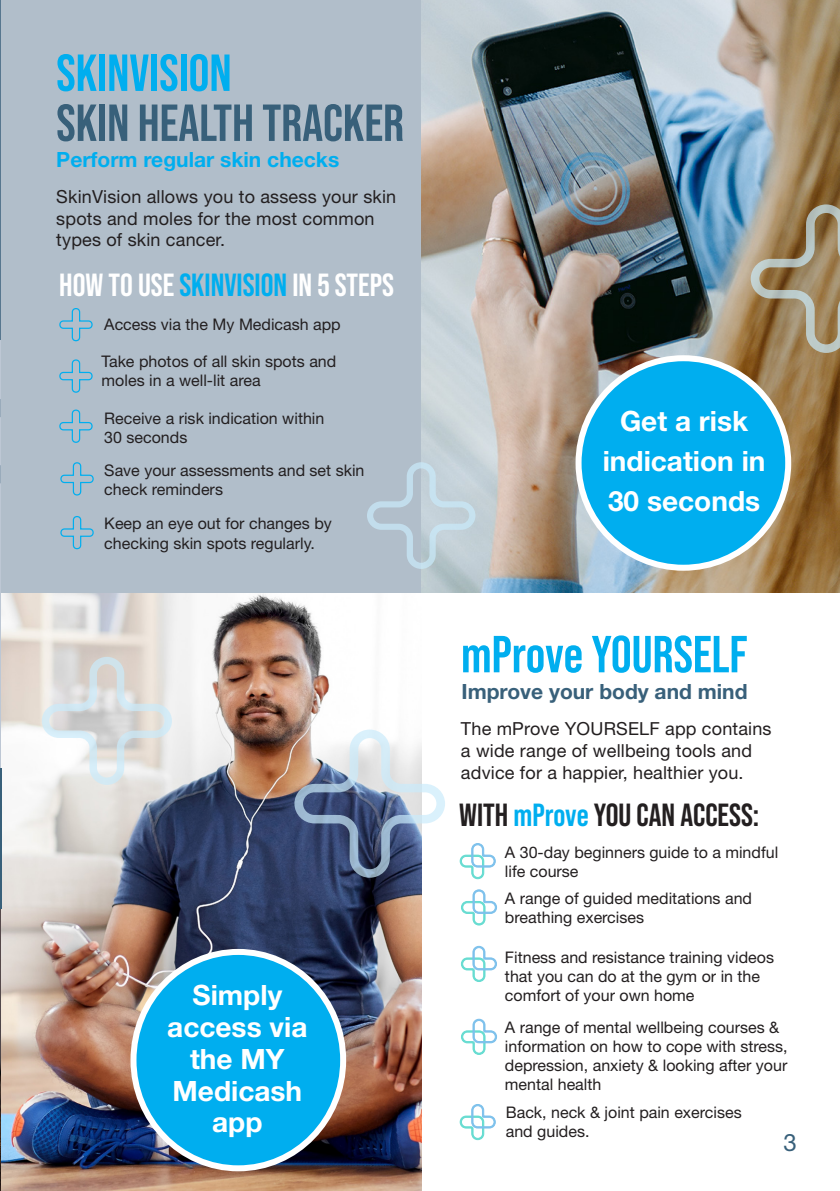
<style>
.page{position:relative;width:840px;height:1191px;background:#fff}
.page>*{position:absolute;margin:0;border:0;box-sizing:border-box;transform-origin:0 0}
.t1{font:700 52px "Bebas Neue Pro";color:#00aeef}
.t2{font:700 52px "Bebas Neue Pro";color:#38607a}
.t3{font:700 32px "Bebas Neue Pro";color:#fff}
.t4{font:700 32px "Bebas Neue Pro";color:#231f20}
.t5{font:700 28.2px "Bebas Neue Pro";color:#00aeef}
.t6{font:700 28px/31.6px "Helvetica Neue LT Std";color:#fff;text-align:center}
.t7{font:24px "Helvetica Neue LT Std";color:#38607a}
.t8{font:700 21px "Helvetica Neue LT Std";color:#00aeef}
.t9{font:700 21px "Helvetica Neue LT Std";color:#38607a}
.t10{font:18px/21.6px "Helvetica Neue LT Std";letter-spacing:.01em;color:#231f20}
.t11{font:16px/19.2px "Helvetica Neue LT Std";color:#231f20}
.s1{color:#00aeef}
.s2{color:#fff}
.s3{font-size:30px;color:#fff}
</style>
<div class="page">
<hr style="left:0;top:293px;width:1px;height:487px;background:#bdc7d4">
<img style="left:0;top:909px;width:1px;height:282px">
<hr style="left:0;top:0;width:1px;height:340px;background:#57778f">
<img style="left:1px;top:593px;width:420px;height:598px">
<div style="left:133px;top:952px;width:210px;height:216px;background:#00aeef;border-radius:50%"></div>
<div style="left:130px;top:949px;width:216px;height:222px;border:6px solid #fff;border-radius:50%"></div>
<svg style="left:294px;top:729px;width:151px;height:148px"></svg>
<hr style="left:0;top:769px;width:1px;height:140px;background:#38607a">
<img style="left:421px;top:0;width:418px;height:592px">
<div style="left:1px;top:0;width:420px;height:592px;background:#b1beca"></div>
<svg style="left:0;top:308px;width:94px;height:291px"></svg>
<div style="left:578px;top:358px;width:209px;height:210px;background:#00aeef;border-radius:50%"></div>
<div style="left:575px;top:355px;width:215px;height:216px;border:6px solid #fff;border-radius:50%"></div>
<svg style="left:750px;top:204px;width:89px;height:149px;background:#9f8b69"></svg>
<svg style="left:42px;top:657px;width:130px;height:128px"></svg>
<svg style="left:461px;top:1018px;width:36px;height:37px"></svg>
<svg style="left:459px;top:843px;width:36px;height:36px"></svg>
<svg style="left:461px;top:946px;width:36px;height:36px"></svg>
<svg style="left:461px;top:889px;width:36px;height:36px"></svg>
<svg style="left:459px;top:1104px;width:36px;height:36px"></svg>
<svg style="left:367px;top:462px;width:108px;height:107px"></svg>
<p class="t1" style="left:56px;top:43px;width:177px">SKINVISION</p>
<p class="t2" style="left:56px;top:93px;width:349px">SKIN HEALTH TRACKER</p>
<p class="t8" style="left:56px;top:146px;width:284px">Perform regular skin checks</p>
<p class="t5" style="left:55px;top:147px;width:256px">Perform regular skin checks.</p>
<p class="t10" style="left:56px;top:185px;width:341px">SkinVision allows you to assess your skin spots and moles for the most common types of skin cancer.</p>
<p class="t3" style="left:59px;top:266px;width:336px">HOW TO USE <span class="s1">SKINVISION</span> IN 5 STEPS</p>
<p class="t11" style="left:104px;top:314px;width:238px">Access via the My Medicash app</p>
<p class="t11" style="left:102px;top:351px;width:236px">Take photos of all skin spots and moles in a well-lit area</p>
<p class="t11" style="left:104px;top:409px;width:221px">Receive a risk indication within<br>30 seconds</p>
<p class="t11" style="left:104px;top:460px;width:261px">Save your assessments and set skin check reminders</p>
<p class="t11" style="left:104px;top:514px;width:229px">Keep an eye out for changes by</p>
<p class="t11" style="left:104px;top:533px;width:212px">checking skin spots regularly.</p>
<p class="t6" style="left:167px;top:979px;width:141px">Simply access via the MY<br>Medicash app</p>
<p class="t6" style="left:602px;top:401px;width:164px;line-height:40px">Get a risk indication in<br>30 seconds</p>
<p class="t1" style="left:460px;top:624px;width:288px">mProve YOURSELF</p>
<p class="t9" style="left:461px;top:678px;width:287px">Improve your body and mind</p>
<p class="t10" style="left:460px;top:718px;width:312px">The mProve YOURSELF app contains a wide range of wellbeing tools and advice for a happier, healthier you.</p>
<p class="t4" style="left:459px;top:797px;width:318px">WITH <span class="s1">mProve</span> YOU CAN ACCESS:<span class="s2">s</span><span class="s3">:</span></p>
<p class="t11" style="left:504px;top:842px;width:274px">A 30-day beginners guide to a mindful life course</p>
<p class="t11" style="left:504px;top:888px;width:248px">A range of guided meditations and breathing exercises</p>
<p class="t11" style="left:504px;top:947px;width:270px">Fitness and resistance training videos that you can do at the gym or in the comfort of your own home</p>
<p class="t11" style="left:504px;top:1017px;width:284px">A range of mental wellbeing courses &amp; information on how to cope with stress, depression, anxiety &amp; looking after your mental health</p>
<p class="t11" style="left:505px;top:1102px;width:237px">Back, neck &amp; joint pain exercises</p>
<p class="t11" style="left:505px;top:1122px;width:85px">and guides.</p>
<p class="t7" style="left:783px;top:1127px;width:15px">3</p>
</div>
